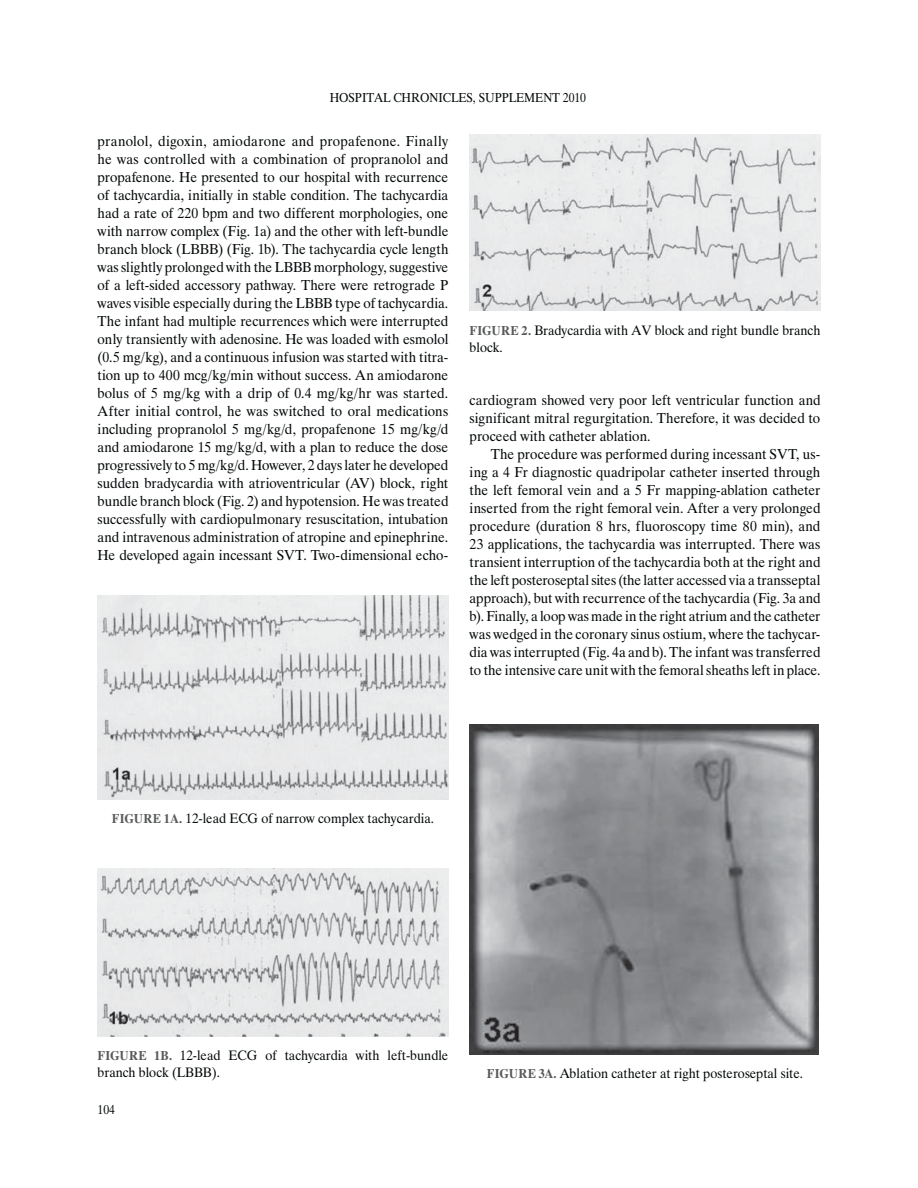
<style>
.page{position:relative;width:918px;height:1188px;background:#fff}
.page>*{position:absolute;margin:0;border:0;box-sizing:border-box;transform-origin:0 0}
.t1{font:15px/18px "UB Times";color:#040809;text-align:justify;scale:.95 1}
.t2{font:14.25px/17.1px "UB Times";color:#040809;scale:.95 1}
.t3{font:13.5px "UB Times";color:#040809;scale:.9 1}
.s1{font-family:"UB Times Bold";font-size:13.5px;color:#58595b}
</style>
<div class="page">
<img style="left:98px;top:595px;width:350px;height:204px">
<img style="left:98px;top:869px;width:350px;height:167px">
<img style="left:470px;top:135px;width:350px;height:176px">
<img style="left:470px;top:724px;width:348px;height:331px">
<p class="t3" style="left:330px;top:93px;width:286px">HOSPITAL CHRONICLES, SUPPLEMENT 2010</p>
<p class="t1" style="left:98px;top:134px;width:371px">pranolol, digoxin, amiodarone and propafenone. Finally he was controlled with a combination of propranolol and propafenone. He presented to our hospital with recurrence of tachycardia, initially in stable condition. The tachycardia had a rate of 220 bpm and two different morphologies, one with narrow complex (Fig. 1a) and the other with left-bundle branch block (LBBB) (Fig. 1b). The tachycardia cycle length was slightly prolonged with the LBBB morphology, suggestive of a left-sided accessory pathway. There were retrograde P waves visible especially during the LBBB type of tachycardia.<br>The infant had multiple recurrences which were interrupted only transiently with adenosine. He was loaded with esmolol (0.5 mg/kg), and a continuous infusion was started with titra&shy;tion up to 400 mcg/kg/min without success. An amiodarone bolus of 5 mg/kg with a drip of 0.4 mg/kg/hr was started.<br>After initial control, he was switched to oral medications including propranolol 5 mg/kg/d, propafenone 15 mg/kg/d and amiodarone 15 mg/kg/d, with a plan to reduce the dose progressively to 5 mg/kg/d. However, 2 days later he developed sudden bradycardia with atrioventricular (AV) block, right bundle branch block (Fig. 2) and hypotension. He was treated successfully with cardiopulmonary resuscitation, intubation and intravenous administration of atropine and epinephrine.<br>He developed again incessant SVT. Two-dimensional echo-</p>
<p class="t2" style="left:470px;top:323px;width:371px"><span class="s1">FIGURE 2.</span> Bradycardia with AV block and right bundle branch block.</p>
<p class="t1" style="left:470px;top:393px;width:371px">cardiogram showed very poor left ventricular function and significant mitral regurgitation. Therefore, it was decided to proceed with catheter ablation.</p>
<p class="t1" style="left:470px;top:447px;width:371px;text-indent:21px">The procedure was performed during incessant SVT, us&shy;ing a 4 Fr diagnostic quadripolar catheter inserted through the left femoral vein and a 5 Fr mapping-ablation catheter inserted from the right femoral vein. After a very prolonged procedure (duration 8 hrs, fluoroscopy time 80 min), and 23 applications, the tachycardia was interrupted. There was transient interruption of the tachycardia both at the right and the left posteroseptal sites (the latter accessed via a transseptal approach), but with recurrence of the tachycardia (Fig. 3a and b). Finally, a loop was made in the right atrium and the catheter was wedged in the coronary sinus ostium, where the tachycar&shy;dia was interrupted (Fig. 4a and b). The infant was transferred to the intensive care unit with the femoral sheaths left in place.</p>
<p class="t2" style="left:112px;top:811px;width:341px"><span class="s1">FIGURE 1A.</span> 12-lead ECG of narrow complex tachycardia.</p>
<p class="t2" style="left:98px;top:1048px;width:371px"><span class="s1">FIGURE 1B.</span> 12-lead ECG of tachycardia with left-bundle branch block (LBBB).</p>
<p class="t3" style="left:98px;top:1105px;width:21px">104</p>
<p class="t2" style="left:487px;top:1066px;width:334px"><span class="s1">FIGURE 3A.</span> Ablation catheter at right posteroseptal site.</p>
</div>
